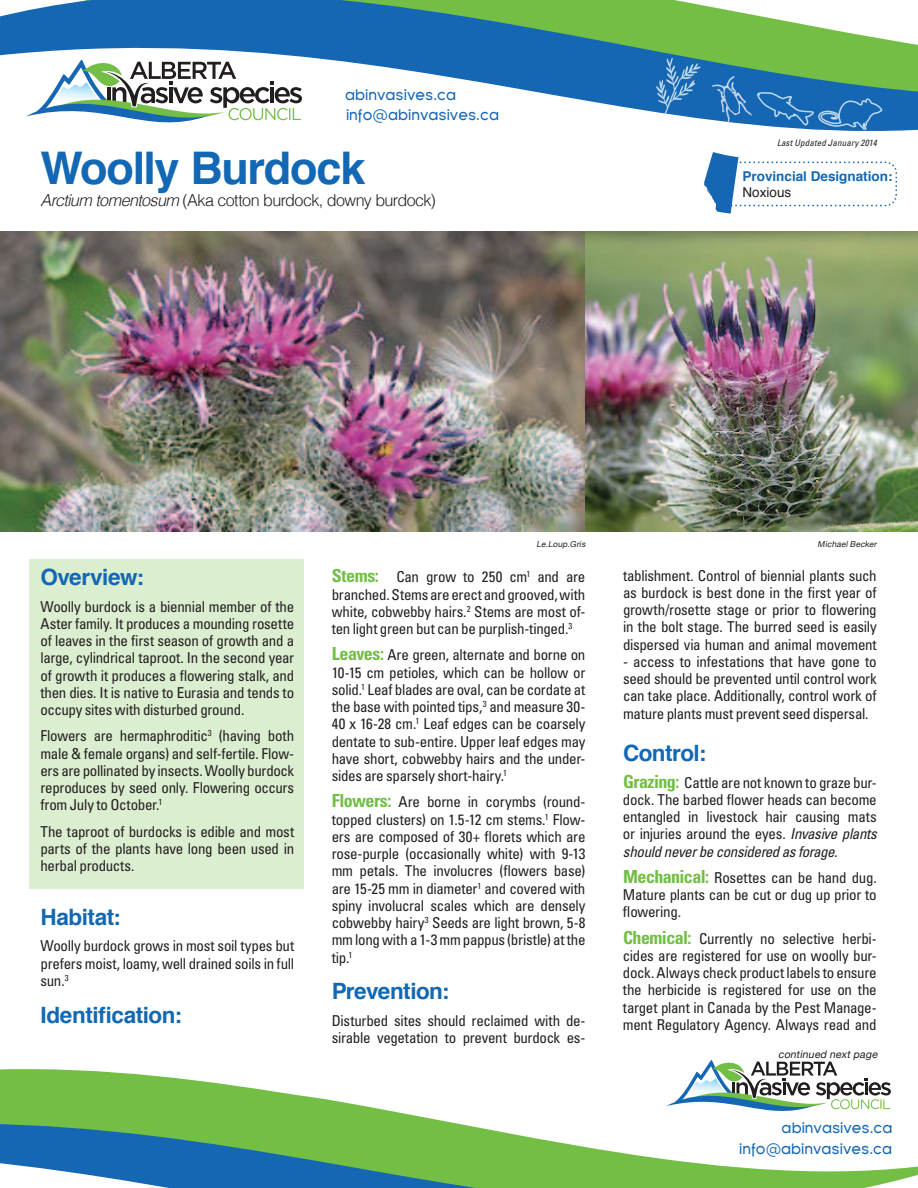
<style>
.page{position:relative;width:918px;height:1188px;background:#fff}
.page>*{position:absolute;margin:0;border:0;box-sizing:border-box;transform-origin:0 0}
.t1{font:700 45px "Helvetica";letter-spacing:-.03em;color:#1268b4}
.t2{font:700 22.5px "Helvetica";letter-spacing:-.02em;color:#1268b4}
.t3{font:300 16.5px "Helvetica";letter-spacing:-.04em;color:#231f20}
.t4{font:condensed 15px/17.2px "Univers";letter-spacing:-.02em;color:#231f20;text-align:justify}
.t5{font:15px/20.2px "Florencesans";color:#1667b3}
.t6{font:700 13.5px "Helvetica";color:#1268b4}
.t7{font:13.5px "Helvetica";color:#231f20}
.t8{font:italic 10.5px "Helvetica Neue";color:#231f20}
.t9{font:italic condensed 9px "Univers";letter-spacing:.015em;color:#231f20}
.t10{font:italic 8.25px "Helvetica Neue";color:#231f20}
.s1{font-style:italic}
.s2{font-weight:700;font-size:18px;color:#71be44}
</style>
<div class="page">
<div style="left:29px;top:559px;width:274px;height:330px;background:#dbeed0"></div>
<svg style="left:0;top:0;width:918px;height:131px"></svg>
<div style="left:569px;top:0;width:73px;height:29px;background:#73bf45"></div>
<svg style="left:26px;top:58px;width:276px;height:73px"></svg>
<svg style="left:656px;top:58px;width:45px;height:58px;background:#3a7fbf"></svg>
<svg style="left:757px;top:92px;width:125px;height:38px;background:#327abc"></svg>
<img style="left:719px;top:91px;width:20px;height:22px">
<img style="left:712px;top:76px;width:24px;height:15px">
<svg style="left:704px;top:152px;width:193px;height:62px"></svg>
<svg style="left:0;top:1060px;width:918px;height:128px"></svg>
<img style="left:0;top:232px;width:586px;height:300px">
<img style="left:586px;top:232px;width:332px;height:300px">
<p class="t5" style="left:345px;top:85px;width:155px">abinvasives.ca info@abinvasives.ca</p>
<h1 class="t1" style="left:40px;top:132px;width:327px">Woolly Burdock</h1>
<p class="t3" style="left:40px;top:186px;width:397px"><span class="s1">Arctium tomentosum</span> (Aka cotton burdock, downy burdock)</p>
<p class="t9" style="left:777px;top:137px;width:101px">Last Updated January 2014</p>
<p class="t6" style="left:742px;top:166px;width:152px">Provincial Designation:</p>
<p class="t7" style="left:742px;top:182px;width:50px">Noxious</p>
<h2 class="t2" style="left:40px;top:559px;width:105px">Overview:</h2>
<p class="t4" style="left:40px;top:597px;width:255px">Woolly burdock is a biennial member of the Aster family. It produces a mounding rosette of leaves in the first season of growth and a large, cylindrical taproot. In the second year of growth it produces a flowering stalk, and then dies. It is native to Eurasia and tends to occupy sites with disturbed ground.</p>
<p class="t4" style="left:40px;top:727px;width:255px">Flowers are hermaphroditic<sup>3</sup> (having both male &amp; female organs) and self-fertile. Flow&shy;ers are pollinated by insects. Woolly burdock reproduces by seed only. Flowering occurs from July to October.<sup>1</sup></p>
<p class="t4" style="left:40px;top:822px;width:255px">The taproot of burdocks is edible and most parts of the plants have long been used in herbal products.</p>
<h2 class="t2" style="left:40px;top:899px;width:82px">Habitat:</h2>
<p class="t4" style="left:40px;top:937px;width:255px">Woolly burdock grows in most soil types but prefers moist, loamy, well drained soils in full sun.<sup>3</sup></p>
<h2 class="t2" style="left:40px;top:997px;width:143px">Identification:</h2>
<p class="t10" style="left:536px;top:538px;width:53px">Le.Loup.Gris</p>
<p class="t4" style="left:332px;top:568px;width:255px"><span class="s2">Stems:</span> Can grow to 250 cm<sup>1</sup> and are branched. Stems are erect and grooved, with white, cobwebby hairs.<sup>2</sup> Stems are most of&shy;ten light green but can be purplish-tinged.<sup>3</sup></p>
<p class="t4" style="left:332px;top:646px;width:255px"><span class="s2">Leaves:</span> Are green, alternate and borne on 10-15 cm petioles, which can be hollow or solid.<sup>1</sup> Leaf blades are oval, can be cordate at the base with pointed tips,<sup>3</sup> and measure 30- 40 x 16-28 cm.<sup>1</sup> Leaf edges can be coarsely dentate to sub-entire. Upper leaf edges may have short, cobwebby hairs and the under&shy;sides are sparsely short-hairy.<sup>1</sup></p>
<p class="t4" style="left:332px;top:793px;width:255px"><span class="s2">Flowers:</span> Are borne in corymbs (round&shy;topped clusters) on 1.5-12 cm stems.<sup>1</sup> Flow&shy;ers are composed of 30+ florets which are rose-purple (occasionally white) with 9-13 mm petals. The involucres (flowers base) are 15-25 mm in diameter<sup>1</sup> and covered with spiny involucral scales which are densely cobwebby hairy<sup>3</sup> Seeds are light brown, 5-8 mm long with a 1-3 mm pappus (bristle) at the tip.<sup>1</sup></p>
<h2 class="t2" style="left:332px;top:973px;width:119px">Prevention:</h2>
<p class="t4" style="left:332px;top:1011px;width:255px">Disturbed sites should reclaimed with de&shy;sirable vegetation to prevent burdock es-</p>
<p class="t10" style="left:818px;top:538px;width:63px">MichaelBecker</p>
<p class="t4" style="left:623px;top:566px;width:255px">tablishment. Control of biennial plants such as burdock is best done in the first year of growth/rosette stage or prior to flowering in the bolt stage. The burred seed is easily dispersed via human and animal movement</p>
<p class="t4" style="left:623px;top:653px;width:255px">- access to infestations that have gone to seed should be prevented until control work can take place. Additionally, control work of mature plants must prevent seed dispersal.</p>
<h2 class="t2" style="left:623px;top:735px;width:85px">Control:</h2>
<p class="t4" style="left:623px;top:773px;width:255px"><span class="s2">Grazing:</span> Cattle are not known to graze bur&shy;dock. The barbed flower heads can become entangled in livestock hair causing mats or injuries around the eyes. <span class="s1">Invasive plants should never be considered as forage.</span></p>
<p class="t4" style="left:623px;top:869px;width:255px"><span class="s2">Mechanical:</span> Rosettes can be hand dug.<br>Mature plants can be cut or dug up prior to flowering.</p>
<p class="t4" style="left:623px;top:929px;width:255px"><span class="s2">Chemical:</span> Currently no selective herbi&shy;cides are registered for use on woolly bur&shy;dock. Always check product labels to ensure the herbicide is registered for use on the target plant in Canada by the Pest Manage&shy;ment Regulatory Agency. Always read and</p>
<p class="t8" style="left:778px;top:1046px;width:104px">continued nextpage</p>
<p class="t5" style="left:739px;top:1118px;width:155px;text-align:right">abinvasives.ca info@abinvasives.ca</p>
</div>
